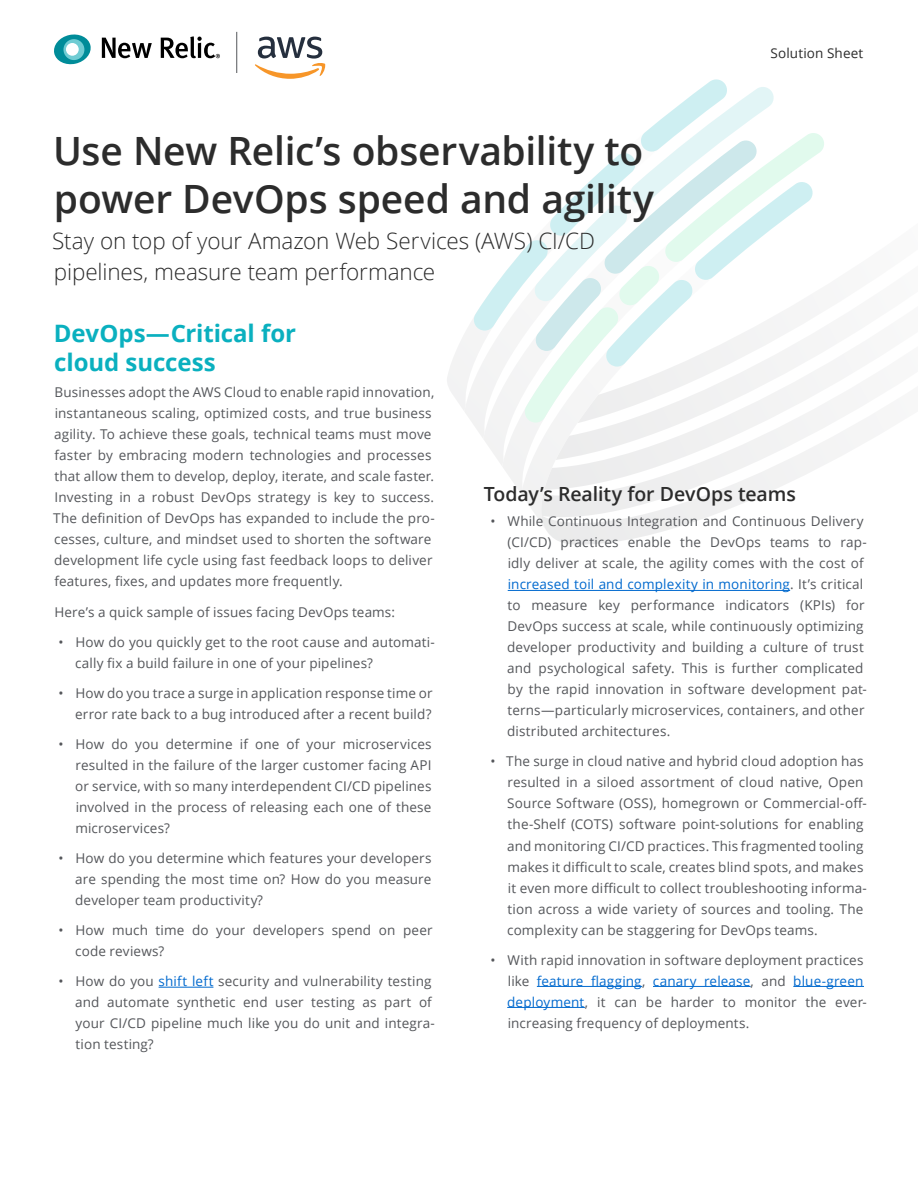
<style>
.page{position:relative;width:918px;height:1188px;background:#fff}
.page>*{position:absolute;margin:0;border:0;box-sizing:border-box;transform-origin:0 0}
.t1{font:600 39px/48px "Open Sans";letter-spacing:-.005em;color:#2c2c2c}
.t2{font:700 24px/28.8px "Open Sans";letter-spacing:-.005em;color:#0ab0bf}
.t3{font:300 22.5px/31.5px "Open Sans";letter-spacing:-.005em;color:#2c2c2c}
.t4{font:600 19.5px "Open Sans";letter-spacing:-.005em;color:#2c2c2c}
.t5{font:13.5px/21px "Open Sans";letter-spacing:.01em;color:#54565a}
.t6{font:13.5px "Open Sans";letter-spacing:.01em;color:#2c2c2c}
.s1{color:#0169ce}
</style>
<div class="page">
<svg style="left:502px;top:439px;width:39px;height:55px"></svg>
<svg style="left:447px;top:336px;width:17px;height:74px"></svg>
<svg style="left:464px;top:322px;width:77px;height:117px"></svg>
<svg style="left:542px;top:518px;width:161px;height:27px"></svg>
<svg style="left:541px;top:438px;width:231px;height:80px"></svg>
<svg style="left:544px;top:423px;width:288px;height:67px"></svg>
<svg style="left:556px;top:423px;width:299px;height:37px"></svg>
<svg style="left:472px;top:79px;width:354px;height:344px"></svg>
<svg style="left:102px;top:38px;width:50px;height:20px"></svg>
<svg style="left:161px;top:36px;width:59px;height:22px"></svg>
<svg style="left:54px;top:35px;width:37px;height:29px"></svg>
<svg style="left:255px;top:37px;width:71px;height:42px"></svg>
<hr style="left:236px;top:32px;width:1px;height:41px;background:#54565a">
<hr style="left:159px;top:987px;width:54px;height:1px;background:#0169ce">
<hr style="left:508px;top:590px;width:282px;height:1px;background:#0169ce">
<hr style="left:537px;top:986px;width:105px;height:1px;background:#0169ce">
<hr style="left:653px;top:986px;width:98px;height:1px;background:#0169ce">
<hr style="left:793px;top:986px;width:71px;height:1px;background:#0169ce">
<hr style="left:507px;top:1007px;width:78px;height:1px;background:#0169ce">
<h1 class="t1" style="left:53px;top:126px;width:603px">Use New Relic’s observability to power DevOps speed and agility</h1>
<h3 class="t3" style="left:52px;top:224px;width:544px">Stay on top of your Amazon Web Services (AWS) CI/CD pipelines, measure team performance</h3>
<p class="t6" style="left:770px;top:44px;width:95px">Solution Sheet</p>
<h2 class="t2" style="left:54px;top:319px;width:244px">DevOps—Critical for cloud success</h2>
<p class="t5" style="left:53px;top:381px;width:383px">Businesses adopt the AWS Cloud to enable rapid innovation, instantaneous scaling, optimized costs, and true business agility. To achieve these goals, technical teams must move faster by embracing modern technologies and processes that allow them to develop, deploy, iterate, and scale faster.<br>Investing in a robust DevOps strategy is key to success.<br>The definition of DevOps has expanded to include the pro&shy;cesses, culture, and mindset used to shorten the software development life cycle using fast feedback loops to deliver features, fixes, and updates more frequently.</p>
<p class="t5" style="left:54px;top:601px;width:342px">Here’s a quick sample of issues facing DevOps teams:</p>
<p class="t5" style="left:75px;top:631px;width:361px;text-indent:-17px">• How do you quickly get to the root cause and automati&shy;cally fix a build failure in one of your pipelines?</p>
<p class="t5" style="left:59px;top:682px;width:375px;text-align:right">• How do you trace a surge in application response time or error rate back to a bug introduced after a recent build?</p>
<p class="t5" style="left:75px;top:733px;width:358px;text-align:justify;text-indent:-17px">• How do you determine if one of your microservices resulted in the failure of the larger customer facing API or service, with so many interdependent CI/CD pipelines involved in the process of releasing each one of these microservices?</p>
<p class="t5" style="left:75px;top:847px;width:358px;text-align:justify;text-indent:-17px">• How do you determine which features your developers are spending the most time on? How do you measure developer team productivity?</p>
<p class="t5" style="left:75px;top:920px;width:359px;text-indent:-17px">• How much time do your developers spend on peer code reviews?</p>
<p class="t5" style="left:75px;top:971px;width:361px;text-indent:-17px">• How do you <span class="s1">shift left</span> security and vulnerability testing and automate synthetic end user testing as part of your CI/CD pipeline much like you do unit and integra&shy;tion testing?</p>
<h3 class="t4" style="left:484px;top:480px;width:314px">Today’s Reality for DevOps teams</h3>
<p class="t5" style="left:507px;top:511px;width:361px;text-indent:-17px">• While Continuous Integration and Continuous Delivery (CI/CD) practices enable the DevOps teams to rap&shy;idly deliver at scale, the agility comes with the cost of <span class="s1">increased toil and complexity in monitoring</span>. It’s critical to measure key performance indicators (KPIs) for DevOps success at scale, while continuously optimizing developer productivity and building a culture of trust and psychological safety. This is further complicated by the rapid innovation in software development pat&shy;terns—particularly microservices, containers, and other distributed architectures.</p>
<p class="t5" style="left:507px;top:751px;width:361px;text-indent:-17px">• The surge in cloud native and hybrid cloud adoption has resulted in a siloed assortment of cloud native, Open Source Software (OSS), homegrown or Commercial-off&shy;the-Shelf (COTS) software point-solutions for enabling and monitoring CI/CD practices. This fragmented tooling makes it difficult to scale, creates blind spots, and makes it even more difficult to collect troubleshooting informa&shy;tion across a wide variety of sources and tooling. The complexity can be staggering for DevOps teams.</p>
<p class="t5" style="left:507px;top:949px;width:361px;text-indent:-17px">• With rapid innovation in software deployment practices like <span class="s1">feature flagging</span>, <span class="s1">canary release</span>, and <span class="s1">blue-green deployment</span>, it can be harder to monitor the ever&shy;increasing frequency of deployments.</p>
</div>
